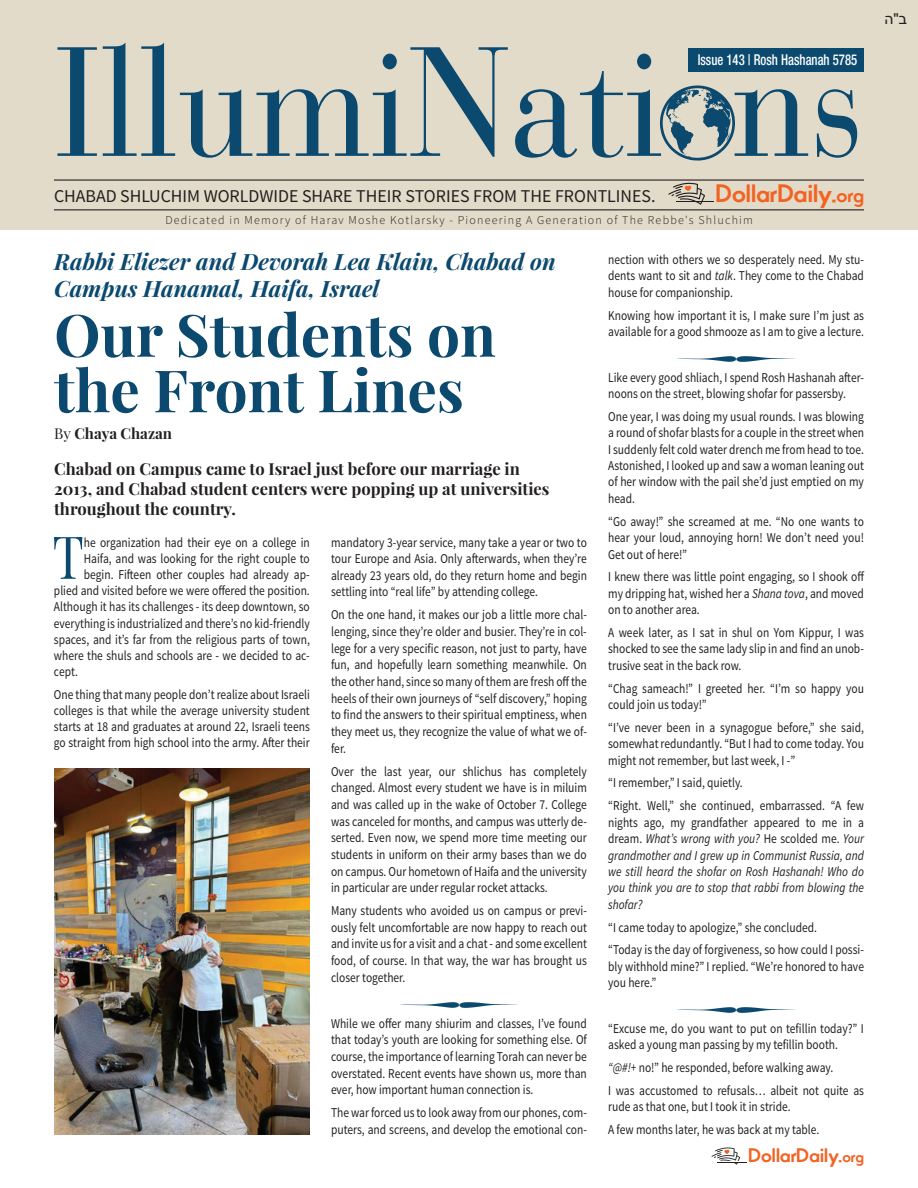
<style>
.page{position:relative;width:918px;height:1188px;background:#fff}
.page>*{position:absolute;margin:0;border:0;box-sizing:border-box;transform-origin:0 0}
.t1{font:154.2px "Bauer Bodoni Std";color:#0b496e;scale:.9 1}
.t2{font:59.25px "Playfair Display";color:#0b496e;scale:.85 1}
.t3{font:700 58.5px/55.5px "Playfair Display";color:#0b496e}
.t4{font:700 24px "Movement";letter-spacing:-.005em;color:#f26323}
.t5{font:italic 700 22.5px/27px "Playfair Display";color:#0b496e}
.t6{font:700 18.6px "Movement";letter-spacing:-.005em;color:#f26323}
.t7{font:18px "Source Sans Pro";color:#231f20}
.t8{font:700 16.5px/19.8px "Playfair Display";color:#231f20}
.t9{font:500 condensed 15px "Helvetica Neue LT Std";color:#fff;scale:.85 1}
.t10{font:700 15px "Playfair Display";color:#231f20}
.t11{font:13.5px/16.6px "Source Sans Pro";color:#231f20;text-align:justify;scale:.85 1}
.t12{font:italic 13.5px/16.4px "Source Sans Pro";color:#231f20;text-align:justify;scale:.85 1}
.t13{font:300 12px "Source Sans Pro";letter-spacing:.1em;color:#231f20}
.s1{color:#e3dbc9}
.s2{font-size:19.05px}
.s3{font-weight:400}
.s4{font-style:italic}
.s5{font-style:normal}
.s6{font-size:14.85px}
</style>
<div class="page">
<div style="left:0;top:0;width:918px;height:230px;background:#e3dbc9"></div>
<hr style="left:54px;top:179px;width:810px;height:2px;background:#231f20">
<hr style="left:54px;top:209px;width:810px;height:1px;background:#231f20">
<svg style="left:668px;top:183px;width:37px;height:22px"></svg>
<hr style="left:676px;top:201px;width:37px;height:1px;background:#231f20">
<svg style="left:712px;top:1147px;width:28px;height:18px"></svg>
<hr style="left:717px;top:1161px;width:30px;height:1px;background:#fff">
<hr style="left:717px;top:1162px;width:30px;height:1px;background:#231f20">
<svg style="left:660px;top:85px;width:75px;height:76px"></svg>
<div style="left:688px;top:48px;width:176px;height:24px;background:#0b496e"></div>
<img style="left:54px;top:768px;width:256px;height:366px">
<h1 class="t1" style="left:54px;top:12px;width:902px">IllumiNati<span class="s1">o</span>ns</h1>
<h3 class="t7" style="left:54px;top:189px;width:603px">CHABAD SHLUCHIM WORLDWIDE SHARE THEIR STORIES FROM THE FRONTLINES.</h3>
<p class="t9" style="left:698px;top:51px;width:189px">Issue 143 | Rosh Hashanah 5785</p>
<h3 class="t4" style="left:716px;top:178px;width:150px">DollarDaily.<span class="s2">org</span></h3>
<p class="t13" style="left:165px;top:215px;width:589px">Dedicated in Memory of Harav Moshe Kotlarsky - Pioneering A Generation of The Rebbe's Shluchim</p>
<h3 class="t5" style="left:54px;top:249px;width:503px">Rabbi Eliezer and Devorah Lea Klain, Chabad on<br>Campus Hanamal, Haifa, Israel</h3>
<h3 class="t3" style="left:54px;top:311px;width:443px">Our Students on the Front Lines</h3>
<p class="t10" style="left:54px;top:427px;width:119px"><span class="s3">By</span> Chaya Chazan</p>
<p class="t8" style="left:54px;top:460px;width:497px">Chabad on Campus came to Israel just before our marriage in<br>2013, and Chabad student centers were popping up at universities throughout the country.</p>
<h2 class="t2" style="left:53px;top:524px;width:38px">T</h2>
<p class="t11" style="left:84px;top:535px;width:267px">he organization had their eye on a college in</p>
<p class="t11" style="left:84px;top:551px;width:267px">Haifa, and was looking for the right couple to</p>
<p class="t11" style="left:84px;top:567px;width:267px">begin. Fifteen other couples had already ap-</p>
<p class="t11" style="left:54px;top:584px;width:302px">plied and visited before we were offered the position.</p>
<p class="t11" style="left:54px;top:600px;width:303px">Although it has its challenges - its deep downtown, so</p>
<p class="t11" style="left:54px;top:616px;width:302px">everything is industrialized and there’s no kid-friendly</p>
<p class="t11" style="left:54px;top:632px;width:303px">spaces, and it’s far from the religious parts of town,</p>
<p class="t11" style="left:54px;top:648px;width:302px">where the shuls and schools are - we decided to ac-</p>
<p class="t11" style="left:54px;top:665px;width:30px">cept.</p>
<p class="t11" style="left:54px;top:687px;width:303px;line-height:16.2px">One thing that many people don’t realize about Israeli colleges is that while the average university student starts at 18 and graduates at around 22, Israeli teens go straight from high school into the army. After their</p>
<p class="t11" style="left:331px;top:535px;width:303px">mandatory 3-year service, many take a year or two to tour Europe and Asia. Only afterwards, when they’re already 23 years old, do they return home and begin settling into “real life” by attending college.</p>
<p class="t11" style="left:331px;top:608px;width:303px">On the one hand, it makes our job a little more chal&shy;lenging, since they’re older and busier. They’re in col&shy;lege for a very specific reason, not just to party, have fun, and hopefully learn something meanwhile. On the other hand, since so many of them are fresh off the heels of their own journeys of “self discovery,” hoping to find the answers to their spiritual emptiness, when they meet us, they recognize the value of what we of&shy;fer.</p>
<p class="t11" style="left:331px;top:764px;width:302px">Over the last year, our shlichus has completely changed. Almost every student we have is in miluim and was called up in the wake of October 7. College was canceled for months, and campus was utterly de&shy;serted. Even now, we spend more time meeting our students in uniform on their army bases than we do on campus. Our hometown of Haifa and the university in particular are under regular rocket attacks.</p>
<p class="t11" style="left:331px;top:904px;width:303px">Many students who avoided us on campus or previ&shy;ously felt uncomfortable are now happy to reach out and invite us for a visit and a chat - and some excellent food, of course. In that way, the war has brought us</p>
<p class="t11" style="left:331px;top:970px;width:89px">closer together.</p>
<p class="t11" style="left:331px;top:1016px;width:303px">While we offer many shiurim and classes, I’ve found that today’s youth are looking for something else. Of course, the importance of learning Torah can never be</p>
<p class="t11" style="left:331px;top:1066px;width:302px">overstated. Recent events have shown us, more than ever, how important human connection is.</p>
<p class="t11" style="left:331px;top:1106px;width:302px">The war forced us to look away from our phones, com&shy;puters, and screens, and develop the emotional con-</p>
<p class="t11" style="left:608px;top:253px;width:303px">nection with others we so desperately need. My stu&shy;dents want to sit and <span class="s4">talk</span>. They come to the Chabad house for companionship.</p>
<p class="t11" style="left:608px;top:308px;width:303px">Knowing how important it is, I make sure I’m just as available for a good shmooze as I am to give a lecture.</p>
<p class="t11" style="left:608px;top:370px;width:302px">Like every good shliach, I spend Rosh Hashanah after&shy;noons on the street, blowing shofar for passersby.</p>
<p class="t11" style="left:608px;top:409px;width:303px">One year, I was doing my usual rounds. I was blowing a round of shofar blasts for a couple in the street when I suddenly felt cold water drench me from head to toe.<br>Astonished, I looked up and saw a woman leaning out of her window with the pail she’d just emptied on my head.</p>
<p class="t11" style="left:608px;top:514px;width:302px">“Go away!” she screamed at me. “No one wants to hear your loud, annoying horn! We don’t need you!<br>Get out of here!”</p>
<p class="t11" style="left:608px;top:570px;width:303px">I knew there was little point engaging, so I shook off my dripping hat, wished her a <span class="s4">Shana tova</span>, and moved on to another area.</p>
<p class="t11" style="left:608px;top:626px;width:302px">A week later, as I sat in shul on Yom Kippur, I was shocked to see the same lady slip in and find an unob&shy;trusive seat in the back row.</p>
<p class="t11" style="left:608px;top:681px;width:303px">“Chag sameach!” I greeted her. “I’m so happy you could join us today!”</p>
<p class="t11" style="left:608px;top:720px;width:303px">“I’ve never been in a synagogue before,” she said, somewhat redundantly. “But I had to come today. You might not remember, but last week, I -”</p>
<p class="t11" style="left:608px;top:773px;width:302px;line-height:22.8px">“I remember,” I said, quietly.<br>“Right. Well,” she continued, embarrassed. “A few</p>
<p class="t12" style="left:608px;top:815px;width:302px"><span class="s5">nights ago, my grandfather appeared to me in a dream.</span> What’s wrong with you? <span class="s5">He scolded me.</span> Your grandmother and I grew up in Communist Russia, and we still heard the shofar on Rosh Hashanah! Who do you think you are to stop that rabbi from blowing the shofar?</p>
<p class="t11" style="left:608px;top:917px;width:302px;line-height:22.8px">“I came today to apologize,” she concluded.<br>“Today is the day of forgiveness, so how could I possi-</p>
<p class="t11" style="left:608px;top:959px;width:303px">bly withhold mine?” I replied. “We’re honored to have</p>
<p class="t11" style="left:608px;top:976px;width:58px">you here.”</p>
<p class="t11" style="left:608px;top:1021px;width:302px">“Excuse me, do you want to put on tefillin today?” I asked a young man passing by my tefillin booth.</p>
<p class="t11" style="left:608px;top:1057px;width:302px;line-height:22.8px"><span class="s4">“@#!+</span> no!” he responded, before walking away.<br>I was accustomed to refusals… albeit not quite as</p>
<p class="t11" style="left:608px;top:1097px;width:250px;line-height:22.8px">rude as that one, but I took it in stride.<br>A few months later, he was back at my table.</p>
<h3 class="t6" style="left:749px;top:1144px;width:117px">DollarDaily.<span class="s6">org</span></h3>
</div>
